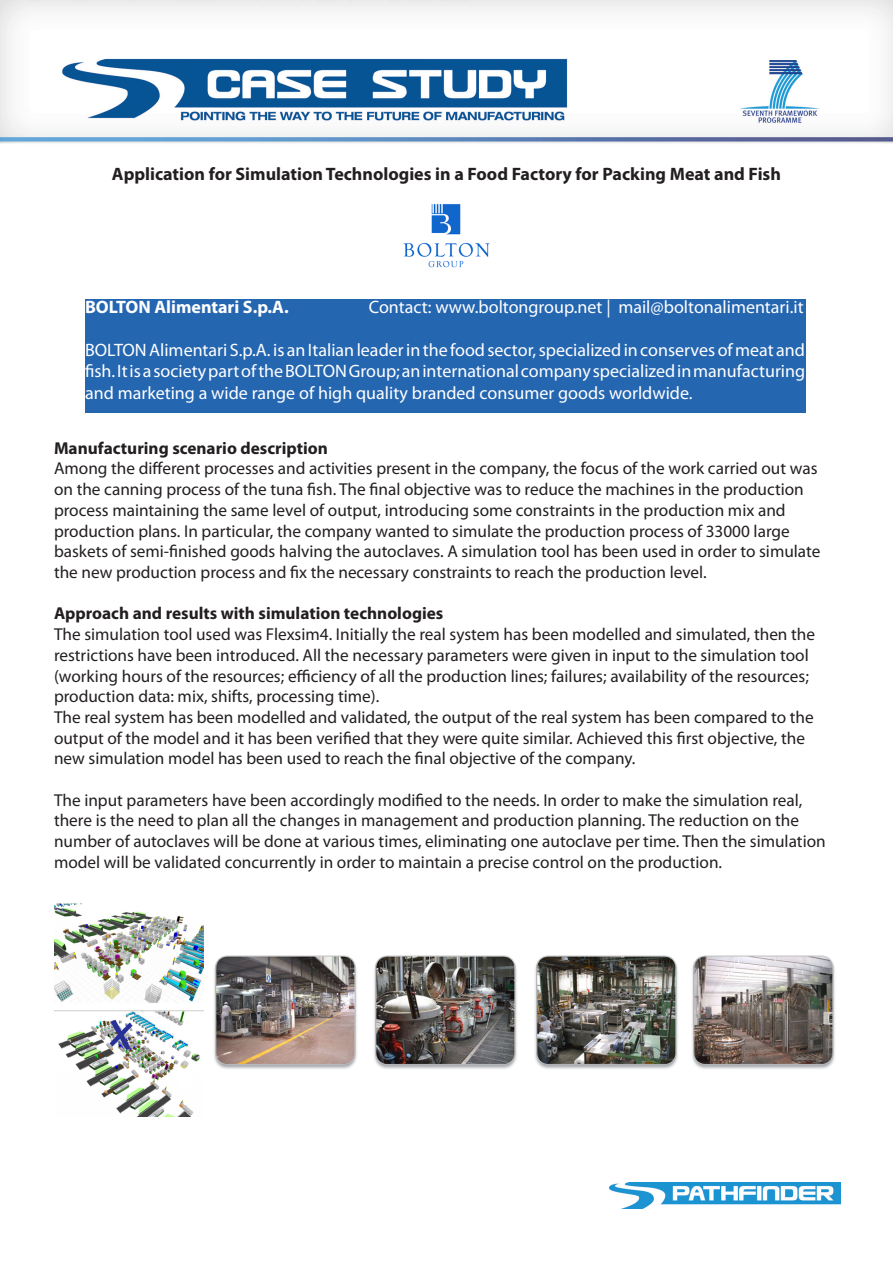
<style>
.page{position:relative;width:893px;height:1263px;background:#fff}
.page>*{position:absolute;margin:0;border:0;box-sizing:border-box;transform-origin:0 0}
.t1{font:18px/21.6px "Myriad Pro";color:#fff;text-align:justify}
.t2{font:700 18px "Myriad Pro";color:#231f20}
.t3{font:700 18px "Myriad Pro";color:#fff}
.t4{font:17.25px/20.7px "Myriad Pro";color:#231f20}
.t5{font:700 17.25px "Myriad Pro";color:#231f20}
</style>
<div class="page">
<div style="left:85px;top:299px;width:720px;height:113px;background:#2566b1"></div>
<img style="left:403px;top:204px;width:87px;height:64px">
<img style="left:609px;top:1182px;width:231px;height:27px">
<img style="left:54px;top:903px;width:149px;height:213px">
<img style="left:214px;top:955px;width:143px;height:114px">
<img style="left:374px;top:955px;width:143px;height:114px">
<img style="left:535px;top:955px;width:143px;height:114px">
<img style="left:692px;top:955px;width:143px;height:114px">
<img style="left:0;top:0;width:893px;height:144px">
<p class="t2" style="left:112px;top:163px;width:670px">Application for Simulation Technologies in a Food Factory for Packing Meat and Fish</p>
<p class="t3" style="left:85px;top:295px;width:205px">BOLTON Alimentari S.p.A.</p>
<p class="t1" style="left:369px;top:295px;width:436px">Contact: www.boltongroup.net | mail@boltonalimentari.it</p>
<p class="t1" style="left:85px;top:339px;width:722px">BOLTON Alimentari S.p.A. is an Italian leader in the food sector, specialized in conserves of meat and fish. It is a society part of the BOLTON Group; an international company specialized in manufacturing and marketing a wide range of high quality branded consumer goods worldwide.</p>
<p class="t5" style="left:54px;top:437px;width:275px">Manufacturing scenario description</p>
<p class="t4" style="left:54px;top:458px;width:768px">Among the different processes and activities present in the company, the focus of the work carried out was on the canning process of the tuna fish. The final objective was to reduce the machines in the production process maintaining the same level of output, introducing some constraints in the production mix and production plans. In particular, the company wanted to simulate the production process of 33000 large baskets of semi-finished goods halving the autoclaves. A simulation tool has been used in order to simulate the new production process and fix the necessary constraints to reach the production level.</p>
<p class="t5" style="left:54px;top:602px;width:391px">Approach and results with simulation technologies</p>
<p class="t4" style="left:54px;top:624px;width:763px">The simulation tool used was Flexsim4. Initially the real system has been modelled and simulated, then the restrictions have been introduced. All the necessary parameters were given in input to the simulation tool (working hours of the resources; efficiency of all the production lines; failures; availability of the resources; production data: mix, shifts, processing time).</p>
<p class="t4" style="left:54px;top:706px;width:761px">The real system has been modelled and validated, the output of the real system has been compared to the output of the model and it has been verified that they were quite similar. Achieved this first objective, the new simulation model has been used to reach the final objective of the company.</p>
<p class="t4" style="left:54px;top:789px;width:773px">The input parameters have been accordingly modified to the needs. In order to make the simulation real, there is the need to plan all the changes in management and production planning. The reduction on the number of autoclaves will be done at various times, eliminating one autoclave per time. Then the simulation model will be validated concurrently in order to maintain a precise control on the production.</p>
</div>
